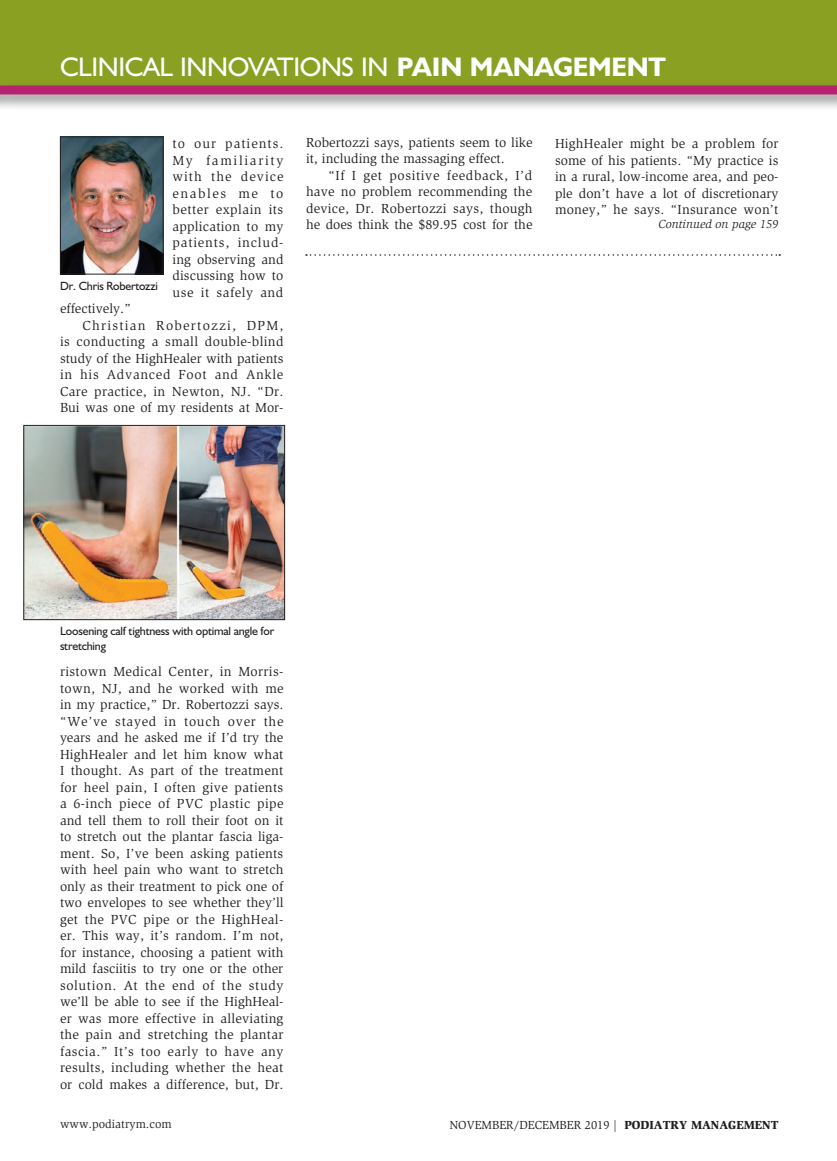
<style>
.page{position:relative;width:837px;height:1161px;background:#fff}
.page>*{position:absolute;margin:0;border:0;box-sizing:border-box;transform-origin:0 0}
.t1{font:27px "Humanist 521 BT";letter-spacing:-.015em;color:#fff}
._2011-Global_Text{font:13.5px/16.5px "Slimbach";letter-spacing:.005em;color:#231f20;text-align:justify}
._2011-Photo_Caption{font:12px/15px "Humanist 521 BT";letter-spacing:-.015em;color:#231f20}
.t2{font:12px "Slimbach";color:#231f20}
.t3{font:italic 12px "Slimbach";color:#231f20}
.s1{font-weight:700}
.s2{font-weight:900}
</style>
<div class="page">
<div style="left:0;top:0;width:837px;height:88px;background:#8aa022"></div>
<div style="left:0;top:82px;width:837px;height:29px;background:#231f20;opacity:.5"></div>
<div style="left:0;top:86px;width:837px;height:8px;background:#b62270"></div>
<svg style="left:306px;top:254px;width:474px;height:2px"></svg>
<img style="left:62px;top:138px;width:100px;height:134px">
<div style="left:60px;top:136px;width:104px;height:138px;border:1px solid #231f20"></div>
<img style="left:25px;top:427px;width:258px;height:191px">
<div style="left:23px;top:425px;width:262px;height:195px;border:1px solid #231f20"></div>
<p class="t1" style="left:60px;top:50px;width:608px">CLINICAL INNOVATIONS IN <span class="s1">PAIN MANAGEMENT</span></p>
<p class="_2011-Photo_Caption" style="left:60px;top:279px;width:100px">Dr. Chris Robertozzi</p>
<p class="_2011-Global_Text" style="left:172px;top:135px;width:113px">to our patients.<br>My familiarity with the device enables me to better explain its application to my patients, includ&shy;ing observing and discussing how to use it safely and</p>
<p class="_2011-Global_Text" style="left:60px;top:300px;width:72px">effectively.”</p>
<p class="_2011-Global_Text" style="left:60px;top:317px;width:225px;text-indent:23px">Christian Robertozzi, DPM, is conducting a small double-blind study of the HighHealer with patients in his Advanced Foot and Ankle Care practice, in Newton, NJ. “Dr.<br>Bui was one of my residents at Mor-</p>
<p class="_2011-Global_Text" style="left:306px;top:134px;width:228px">Robertozzi says, patients seem to like it, including the massaging effect.</p>
<p class="_2011-Global_Text" style="left:306px;top:167px;width:228px;text-indent:23px">“If I get positive feedback, I’d have no problem recommending the device, Dr. Robertozzi says, though he does think the $89.95 cost for the</p>
<p class="_2011-Global_Text" style="left:555px;top:135px;width:225px">HighHealer might be a problem for some of his patients. “My practice is in a rural, low-income area, and peo&shy;ple don’t have a lot of discretionary money,” he says. “Insurance won’t</p>
<p class="t3" style="left:659px;top:217px;width:121px">Continued on page 159</p>
<p class="_2011-Photo_Caption" style="left:60px;top:624px;width:216px">Loosening calf tightness with optimal angle for stretching</p>
<p class="_2011-Global_Text" style="left:60px;top:663px;width:225px">ristown Medical Center, in Morris&shy;town, NJ, and he worked with me in my practice,” Dr. Robertozzi says. “We’ve stayed in touch over the years and he asked me if I’d try the HighHealer and let him know what I thought. As part of the treatment for heel pain, I often give patients a 6-inch piece of PVC plastic pipe and tell them to roll their foot on it to stretch out the plantar fascia liga&shy;ment. So, I’ve been asking patients with heel pain who want to stretch only as their treatment to pick one of two envelopes to see whether they’ll get the PVC pipe or the HighHeal&shy;er. This way, it’s random. I’m not, for instance, choosing a patient with mild fasciitis to try one or the other solution. At the end of the study we’ll be able to see if the HighHeal&shy;er was more effective in alleviating the pain and stretching the plantar fascia.” It’s too early to have any results, including whether the heat or cold makes a difference, but, Dr.</p>
<p class="t2" style="left:60px;top:1117px;width:113px">www.podiatrym.com</p>
<p class="t2" style="left:449px;top:1118px;width:331px">NOVEMBER/DECEMBER 2019 | <span class="s2">PODIATRY MANAGEMENT</span></p>
</div>
